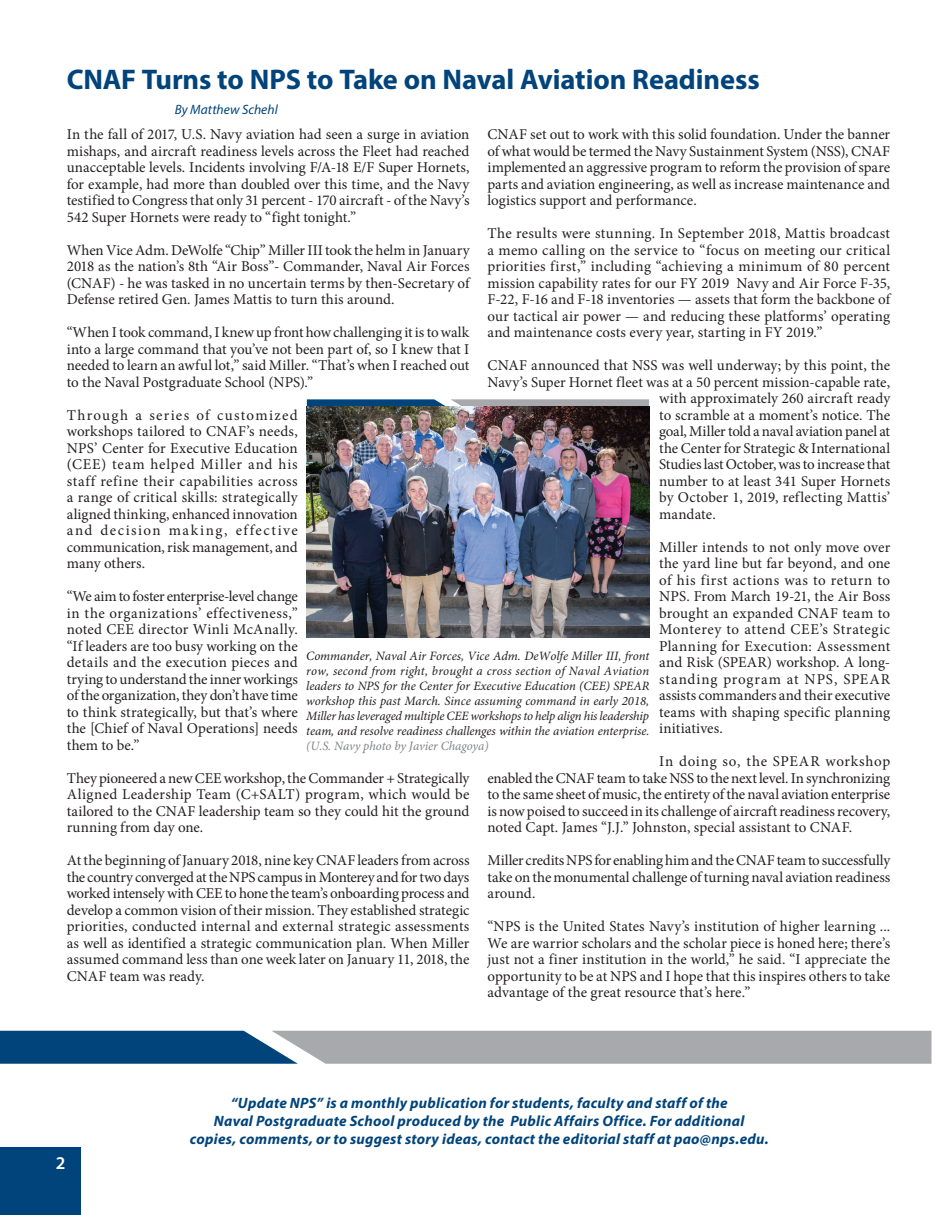
<style>
.page{position:relative;width:945px;height:1215px;background:#fff}
.page>*{position:absolute;margin:0;border:0;box-sizing:border-box;transform-origin:0 0}
.t1{font:700 28.5px "Myriad Pro";letter-spacing:-.005em;color:#00447b}
.t2{font:600 18px "Myriad Pro";color:#fff}
.t3{font:15px/16.5px "Minion Pro";color:#231f20;text-align:justify}
.t4{font:italic 700 15px/18px "Myriad Pro";letter-spacing:.015em;color:#00447b;text-align:center}
.t5{font:italic 13.5px "Myriad Pro";letter-spacing:.005em;color:#00447b}
.t6{font:italic 12.75px/15px "Minion Pro";letter-spacing:-.005em;color:#231f20;text-align:justify}
.t7{font:italic 12.75px "Minion Pro";letter-spacing:-.005em;color:#808285}
</style>
<div class="page">
<svg style="left:0;top:1031px;width:931px;height:33px;background:#7a8ea1"></svg>
<svg style="left:307px;top:399px;width:342px;height:8px;background:#6e8396"></svg>
<img style="left:307px;top:407px;width:342px;height:230px">
<div style="left:0;top:1148px;width:81px;height:67px;background:#00447b"></div>
<h1 class="t1" style="left:67px;top:60px;width:695px">CNAF Turns to NPS to Take on Naval Aviation Readiness</h1>
<p class="t5" style="left:175px;top:101px;width:105px">By Matthew Schehl</p>
<p class="t3" style="left:67px;top:126px;width:404px">In the fall of 2017, U.S. Navy aviation had seen a surge in aviation mishaps, and aircraft readiness levels across the Fleet had reached unacceptable levels. Incidents involving F/A-18 E/F Super Hornets, for example, had more than doubled over this time, and the Navy testified to Congress that only 31 percent - 170 aircraft - of the Navy’s 542 Super Hornets were ready to “fight tonight.”</p>
<p class="t3" style="left:67px;top:242px;width:404px">When Vice Adm. DeWolfe “Chip” Miller III took the helm in January 2018 as the nation’s 8th “Air Boss”- Commander, Naval Air Forces (CNAF) - he was tasked in no uncertain terms by then-Secretary of Defense retired Gen. James Mattis to turn this around.</p>
<p class="t3" style="left:67px;top:324px;width:404px">“When I took command, I knew up front how challenging it is to walk into a large command that you’ve not been part of, so I knew that I needed to learn an awful lot,” said Miller. “That’s when I reached out to the Naval Postgraduate School (NPS).”</p>
<p class="t3" style="left:67px;top:407px;width:233px">Through a series of customized workshops tailored to CNAF’s needs, NPS’ Center for Executive Education (CEE) team helped Miller and his staff refine their capabilities across a range of critical skills: strategically aligned thinking, enhanced innovation and decision making, effective communication, risk management, and many others.</p>
<p class="t3" style="left:67px;top:588px;width:233px">“We aim to foster enterprise-level change in the organizations’ effectiveness,” noted CEE director Winli McAnally. “If leaders are too busy working on the details and the execution pieces and trying to understand the inner workings of the organization, they don’t have time to think strategically, but that’s where the [Chief of Naval Operations] needs them to be.”</p>
<p class="t3" style="left:67px;top:770px;width:404px">They pioneered a new CEE workshop, the Commander + Strategically Aligned Leadership Team (C+SALT) program, which would be tailored to the CNAF leadership team so they could hit the ground running from day one.</p>
<p class="t3" style="left:67px;top:852px;width:404px">At the beginning of January 2018, nine key CNAF leaders from across the country converged at the NPS campus in Monterey and for two days worked intensely with CEE to hone the team’s onboarding process and develop a common vision of their mission. They established strategic priorities, conducted internal and external strategic assessments as well as identified a strategic communication plan. When Miller assumed command less than one week later on January 11, 2018, the CNAF team was ready.</p>
<p class="t3" style="left:488px;top:126px;width:404px">CNAF set out to work with this solid foundation. Under the banner of what would be termed the Navy Sustainment System (NSS), CNAF implemented an aggressive program to reform the provision of spare parts and aviation engineering, as well as increase maintenance and logistics support and performance.</p>
<p class="t3" style="left:488px;top:225px;width:404px">The results were stunning. In September 2018, Mattis broadcast a memo calling on the service to “focus on meeting our critical priorities first,” including “achieving a minimum of 80 percent mission capability rates for our FY 2019 Navy and Air Force F-35, F-22, F-16 and F-18 inventories — assets that form the backbone of our tactical air power — and reducing these platforms’ operating and maintenance costs every year, starting in FY 2019.”</p>
<p class="t3" style="left:488px;top:357px;width:404px">CNAF announced that NSS was well underway; by this point, the</p>
<p class="t3" style="left:488px;top:374px;width:404px">Navy’s Super Hornet fleet was at a 50 percent mission-capable rate,</p>
<p class="t3" style="left:659px;top:390px;width:233px">with approximately 260 aircraft ready</p>
<p class="t3" style="left:659px;top:407px;width:233px">to scramble at a moment’s notice. The</p>
<p class="t3" style="left:659px;top:423px;width:233px">goal, Miller told a naval aviation panel at</p>
<p class="t3" style="left:659px;top:440px;width:233px">the Center for Strategic &amp; International</p>
<p class="t3" style="left:659px;top:456px;width:233px">Studies last October, was to increase that</p>
<p class="t3" style="left:659px;top:473px;width:233px">number to at least 341 Super Hornets</p>
<p class="t3" style="left:659px;top:489px;width:233px">by October 1, 2019, reflecting Mattis’</p>
<p class="t3" style="left:659px;top:506px;width:58px">mandate.</p>
<p class="t3" style="left:659px;top:539px;width:233px">Miller intends to not only move over the yard line but far beyond, and one of his first actions was to return to NPS. From March 19-21, the Air Boss brought an expanded CNAF team to Monterey to attend CEE’s Strategic Planning for Execution: Assessment and Risk (SPEAR) workshop. A long&shy;standing program at NPS, SPEAR assists commanders and their executive teams with shaping specific planning initiatives.</p>
<p class="t3" style="left:488px;top:753px;width:404px;text-indent:172px">In doing so, the SPEAR workshop enabled the CNAF team to take NSS to the next level. In synchronizing to the same sheet of music, the entirety of the naval aviation enterprise is now poised to succeed in its challenge of aircraft readiness recovery, noted Capt. James “J.J.” Johnston, special assistant to CNAF.</p>
<p class="t3" style="left:488px;top:852px;width:404px">Miller credits NPS for enabling him and the CNAF team to successfully take on the monumental challenge of turning naval aviation readiness around.</p>
<p class="t3" style="left:488px;top:918px;width:404px">“NPS is the United States Navy’s institution of higher learning ...<br>We are warrior scholars and the scholar piece is honed here; there’s just not a finer institution in the world,” he said. “I appreciate the opportunity to be at NPS and I hope that this inspires others to take advantage of the great resource that’s here.”</p>
<p class="t6" style="left:306px;top:649px;width:345px">Commander, Naval Air Forces, Vice Adm. DeWolfe Miller III, front row, second from right, brought a cross section of Naval Aviation leaders to NPS for the Center for Executive Education (CEE) SPEAR workshop this past March. Since assuming command in early 2018, Miller has leveraged multiple CEE workshops to help align his leadership team, and resolve readiness challenges within the aviation enterprise.</p>
<p class="t7" style="left:306px;top:738px;width:184px">(U.S. Navy photo by Javier Chagoya)</p>
<p class="t2" style="left:56px;top:1151px;width:11px">2</p>
<p class="t4" style="left:190px;top:1093px;width:580px">“Update NPS” is a monthly publication for students, faculty and staff of the<br>Naval Postgraduate School produced by the Public Affairs Office. For additional copies, comments, or to suggest story ideas, contact the editorial staff at pao@nps.edu.</p>
</div>
